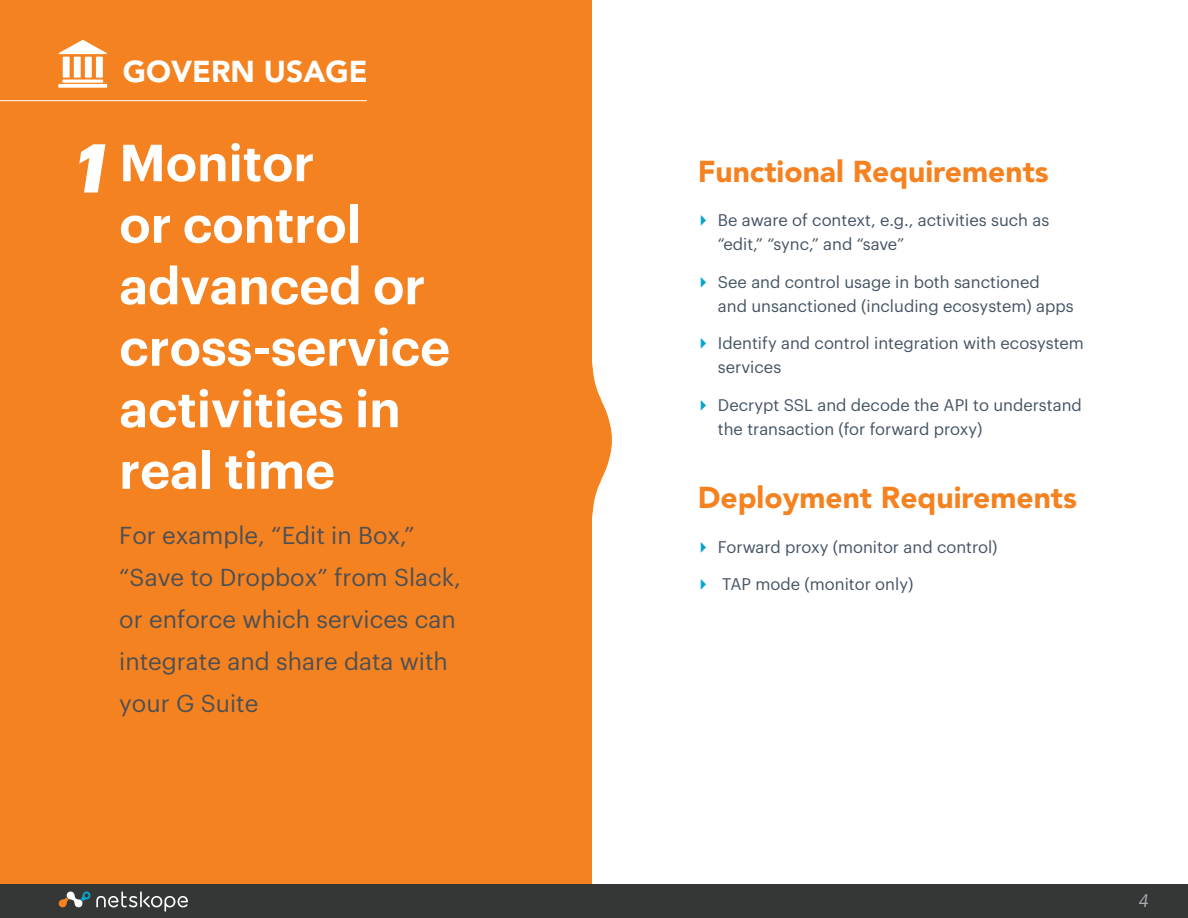
<style>
.page{position:relative;width:1188px;height:918px;background:#fff}
.page>*{position:absolute;margin:0;border:0;box-sizing:border-box;transform-origin:0 0}
.left_subtitles{font:italic 700 67.5px "Graphik";color:#fff}
.left_subtitles-2{font:600 51px/61.5px "Graphik";color:#fff}
.paragraph_titles{font:900 30px "Avenir";color:#f58220}
.t1{font:900 30px "Avenir";color:#fff}
.left_subtitles-3{font:24px/42px "Graphik";color:#4d5054}
.t2{font:italic 18px "Avenir";color:#aeb5ba}
.t3{font:16.5px/24px "Graphik";color:#455464}
.s1{font-family:"Lucida Grande";font-size:18px;color:#05a6ce}
</style>
<div class="page">
<div style="left:0;top:0;width:592px;height:916px;background:#f58220"></div>
<svg style="left:592px;top:363px;width:20px;height:154px"></svg>
<hr style="left:0;top:100px;width:367px;height:1px;background:#fff">
<div style="left:63px;top:57px;width:7px;height:21px;background:#fff"></div>
<div style="left:74px;top:57px;width:7px;height:21px;background:#fff"></div>
<div style="left:85px;top:57px;width:7px;height:21px;background:#fff"></div>
<div style="left:96px;top:57px;width:7px;height:21px;background:#fff"></div>
<svg style="left:59px;top:40px;width:48px;height:14px"></svg>
<hr style="left:62px;top:80px;width:41px;height:3px;background:#fff">
<svg style="left:58px;top:84px;width:49px;height:4px"></svg>
<div style="left:0;top:885px;width:1188px;height:33px;background:#353737"></div>
<svg style="left:58px;top:891px;width:130px;height:21px"></svg>
<h3 class="t1" style="left:123px;top:53px;width:247px">GOVERN USAGE</h3>
<p class="left_subtitles" style="left:75px;top:116px;width:32px">1</p>
<p class="left_subtitles-2" style="left:119px;top:128px;width:332px">Monitor<br>or control advanced or cross-service activities in real time</p>
<p class="left_subtitles-3" style="left:119px;top:513px;width:343px">For example, “Edit in Box,” “Save to Dropbox” from Slack, or enforce which services can integrate and share data with your G Suite</p>
<p class="paragraph_titles" style="left:698px;top:154px;width:353px">Functional Requirements</p>
<p class="t3" style="left:718px;top:207px;width:333px;text-indent:-20px"><span class="s1">▸</span> Be aware of context, e.g., activities such as “edit,” “sync,” and “save”</p>
<p class="t3" style="left:718px;top:268px;width:357px;text-indent:-20px"><span class="s1">▸</span> See and control usage in both sanctioned<br>and unsanctioned (including ecosystem) apps</p>
<p class="t3" style="left:718px;top:330px;width:368px;text-indent:-20px"><span class="s1">▸</span> Identify and control integration with ecosystem services</p>
<p class="t3" style="left:718px;top:391px;width:365px;text-indent:-20px"><span class="s1">▸</span> Decrypt SSL and decode the API to understand the transaction (for forward proxy)</p>
<p class="paragraph_titles" style="left:698px;top:480px;width:381px">Deployment Requirements</p>
<p class="t3" style="left:698px;top:533px;width:301px"><span class="s1">▸</span> Forward proxy (monitor and control)</p>
<p class="t3" style="left:698px;top:571px;width:217px"><span class="s1">▸</span> TAP mode (monitor only)</p>
<p class="t2" style="left:1138px;top:890px;width:12px">4</p>
</div>
